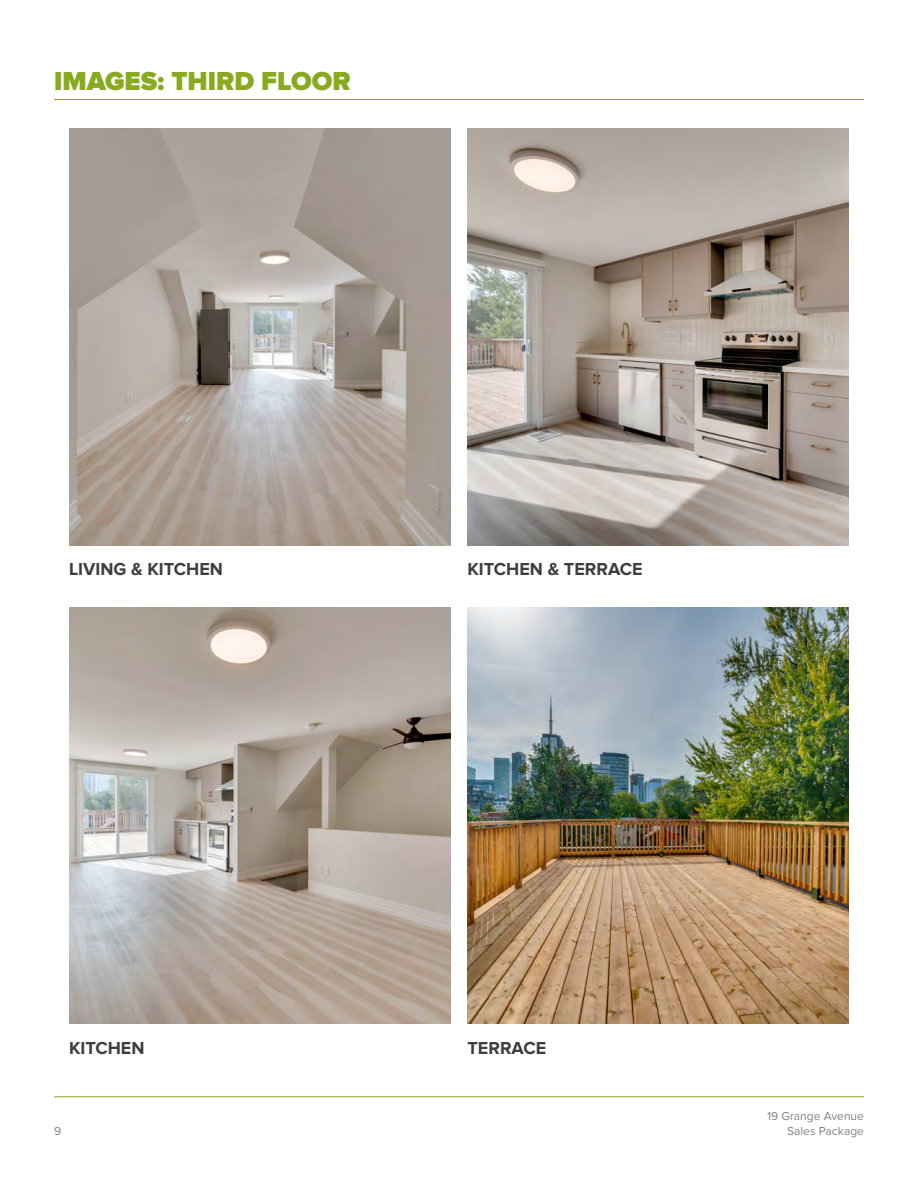
<style>
.page{position:relative;width:918px;height:1188px;background:#fff}
.page>*{position:absolute;margin:0;border:0;box-sizing:border-box;transform-origin:0 0}
.t1{font:900 27px "Proxima Nova";color:#87aa1e}
.Project_Headings{font:700 18px "Proxima Nova";color:#3e3e3f}
.t2{font:12px/14.4px "Proxima Nova";color:#808285;text-align:right}
</style>
<div class="page">
<hr style="left:54px;top:1096px;width:810px;height:1px;background:#87aa1e">
<hr style="left:54px;top:99px;width:810px;height:1px;background:#87aa1e">
<img style="left:69px;top:128px;width:381px;height:417px">
<img style="left:69px;top:607px;width:381px;height:417px">
<img style="left:468px;top:128px;width:381px;height:417px">
<img style="left:468px;top:607px;width:381px;height:417px">
<p class="t1" style="left:54px;top:69px;width:298px">IMAGES: THIRD FLOOR</p>
<p class="Project_Headings" style="left:69px;top:561px;width:155px">LIVING &amp; KITCHEN</p>
<p class="Project_Headings" style="left:69px;top:1040px;width:77px">KITCHEN</p>
<p class="t2" style="left:54px;top:1124px;width:9px">9</p>
<p class="Project_Headings" style="left:468px;top:561px;width:177px">KITCHEN &amp; TERRACE</p>
<p class="Project_Headings" style="left:468px;top:1040px;width:80px">TERRACE</p>
<p class="t2" style="left:767px;top:1110px;width:98px">19 Grange Avenue<br>Sales Package</p>
</div>
